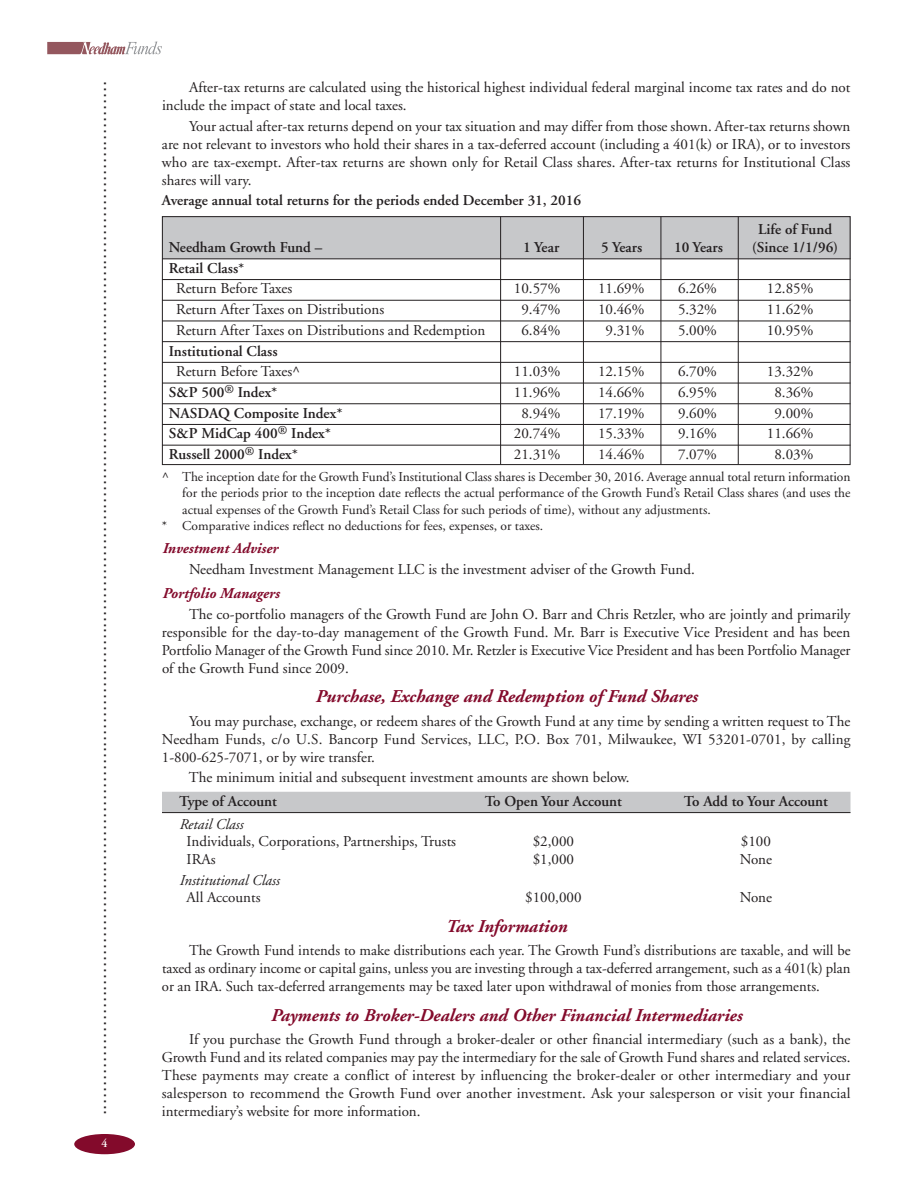
<style>
.page{position:relative;width:918px;height:1188px;background:#fff}
.page>*{position:absolute;margin:0;border:0;box-sizing:border-box;transform-origin:0 0}
.t1{font:18px "Helvetica";color:#231f20;scale:.95 1}
.t2{font:italic 700 18px "Adobe Garamond";color:#830a2b}
.t3{font:15px/18px "Adobe Garamond";color:#231f20;text-align:justify}
.t4{font:600 15px "Adobe Garamond";color:#231f20}
.t5{font:italic 700 15px "Adobe Garamond";color:#830a2b}
.t6{font:italic 15px "Adobe Garamond";color:#231f20}
.t7{font:13.5px "Adobe Garamond";color:#231f20}
.t8{font:600 12px "Adobe Garamond";color:#fff}
</style>
<div class="page">
<div style="left:162px;top:216px;width:688px;height:43px;background:#c7c8ca"></div>
<hr style="left:162px;top:258px;width:688px;height:1px;background:#231f20">
<hr style="left:162px;top:279px;width:688px;height:1px;background:#231f20">
<hr style="left:162px;top:300px;width:688px;height:1px;background:#231f20">
<hr style="left:162px;top:321px;width:688px;height:1px;background:#231f20">
<hr style="left:162px;top:341px;width:688px;height:1px;background:#231f20">
<hr style="left:162px;top:362px;width:688px;height:1px;background:#231f20">
<hr style="left:162px;top:383px;width:688px;height:1px;background:#231f20">
<hr style="left:162px;top:403px;width:688px;height:1px;background:#231f20">
<hr style="left:162px;top:424px;width:688px;height:1px;background:#231f20">
<hr style="left:162px;top:445px;width:688px;height:1px;background:#231f20">
<div style="left:162px;top:792px;width:688px;height:21px;background:#c7c8ca"></div>
<hr style="left:162px;top:812px;width:688px;height:1px;background:#231f20">
<div style="left:74px;top:1134px;width:61px;height:20px;background:#830a2b;border-radius:50%"></div>
<svg style="left:47px;top:41px;width:115px;height:13px"></svg>
<div style="left:162px;top:216px;width:688px;height:249px;border:1px solid #231f20"></div>
<hr style="left:738px;top:217px;width:1px;height:247px;background:#231f20">
<hr style="left:661px;top:217px;width:1px;height:247px;background:#231f20">
<hr style="left:583px;top:217px;width:1px;height:247px;background:#231f20">
<hr style="left:500px;top:217px;width:1px;height:247px;background:#231f20">
<p class="t1" style="left:117px;top:81px;width:1090px;rotate:90deg">..............................................................................................................................................................................</p>
<p class="t8" style="left:102px;top:1138px;width:8px">4</p>
<p class="t3" style="left:162px;top:79px;width:690px;text-indent:27px">After-tax returns are calculated using the historical highest individual federal marginal income tax rates and do not include the impact of state and local taxes.</p>
<p class="t3" style="left:162px;top:118px;width:690px;text-indent:27px">Your actual after-tax returns depend on your tax situation and may differ from those shown. After-tax returns shown are not relevant to investors who hold their shares in a tax-deferred account (including a 401(k) or IRA), or to investors who are tax-exempt. After-tax returns are shown only for Retail Class shares. After-tax returns for Institutional Class shares will vary.</p>
<p class="t4" style="left:162px;top:194px;width:421px">Average annual total returns for the periods ended December 31, 2016</p>
<p class="t4" style="left:758px;top:223px;width:75px">Life of Fund</p>
<p class="t4" style="left:169px;top:241px;width:155px">Needham Growth Fund –</p>
<p class="t4" style="left:523px;top:241px;width:38px">1 Year</p>
<p class="t4" style="left:601px;top:241px;width:43px">5 Years</p>
<p class="t4" style="left:674px;top:241px;width:50px">10 Years</p>
<p class="t4" style="left:752px;top:241px;width:87px">(Since 1/1/96)</p>
<p class="t4" style="left:169px;top:262px;width:77px">Retail Class*</p>
<p class="t3" style="left:176px;top:281px;width:118px">Return Before Taxes</p>
<p class="t3" style="left:514px;top:281px;width:48px">10.57%</p>
<p class="t3" style="left:598px;top:281px;width:48px">11.69%</p>
<p class="t3" style="left:678px;top:281px;width:40px">6.26%</p>
<p class="t3" style="left:767px;top:281px;width:48px">12.85%</p>
<p class="t3" style="left:176px;top:302px;width:209px">Return After Taxes on Distributions</p>
<p class="t3" style="left:521px;top:302px;width:40px">9.47%</p>
<p class="t3" style="left:598px;top:302px;width:48px">10.46%</p>
<p class="t3" style="left:678px;top:302px;width:40px">5.32%</p>
<p class="t3" style="left:767px;top:302px;width:48px">11.62%</p>
<p class="t3" style="left:176px;top:322px;width:311px">Return After Taxes on Distributions and Redemption</p>
<p class="t3" style="left:521px;top:322px;width:40px">6.84%</p>
<p class="t3" style="left:606px;top:322px;width:40px">9.31%</p>
<p class="t3" style="left:678px;top:322px;width:40px">5.00%</p>
<p class="t3" style="left:767px;top:322px;width:48px">10.95%</p>
<p class="t4" style="left:169px;top:345px;width:110px">Institutional Class</p>
<p class="t3" style="left:176px;top:364px;width:125px">Return Before Taxes^</p>
<p class="t3" style="left:514px;top:364px;width:48px">11.03%</p>
<p class="t3" style="left:598px;top:364px;width:48px">12.15%</p>
<p class="t3" style="left:678px;top:364px;width:40px">6.70%</p>
<p class="t3" style="left:767px;top:364px;width:48px">13.32%</p>
<p class="t4" style="left:169px;top:386px;width:110px">S&amp;P 500<sup>®</sup> Index*</p>
<p class="t3" style="left:514px;top:384px;width:48px">11.96%</p>
<p class="t3" style="left:598px;top:384px;width:48px">14.66%</p>
<p class="t3" style="left:678px;top:384px;width:40px">6.95%</p>
<p class="t3" style="left:774px;top:384px;width:40px">8.36%</p>
<p class="t4" style="left:169px;top:407px;width:175px">NASDAQ Composite Index*</p>
<p class="t3" style="left:521px;top:405px;width:40px">8.94%</p>
<p class="t3" style="left:598px;top:405px;width:48px">17.19%</p>
<p class="t3" style="left:678px;top:405px;width:40px">9.60%</p>
<p class="t3" style="left:774px;top:405px;width:40px">9.00%</p>
<p class="t4" style="left:169px;top:428px;width:164px">S&amp;P MidCap 400<sup>®</sup> Index*</p>
<p class="t3" style="left:514px;top:426px;width:48px">20.74%</p>
<p class="t3" style="left:598px;top:426px;width:48px">15.33%</p>
<p class="t3" style="left:678px;top:426px;width:40px">9.16%</p>
<p class="t3" style="left:767px;top:426px;width:48px">11.66%</p>
<p class="t4" style="left:169px;top:448px;width:131px">Russell 2000<sup>®</sup> Index*</p>
<p class="t3" style="left:514px;top:447px;width:48px">21.31%</p>
<p class="t3" style="left:598px;top:447px;width:48px">14.46%</p>
<p class="t3" style="left:678px;top:447px;width:40px">7.07%</p>
<p class="t3" style="left:774px;top:447px;width:40px">8.03%</p>
<p class="t7" style="left:162px;top:471px;width:690px">^ The inception date for the Growth Fund’s Institutional Class shares is December 30, 2016. Average annual total return information</p>
<p class="t7" style="left:182px;top:488px;width:670px">for the periods prior to the inception date reflects the actual performance of the Growth Fund’s Retail Class shares (and uses the</p>
<p class="t7" style="left:182px;top:504px;width:530px">actual expenses of the Growth Fund’s Retail Class for such periods of time), without any adjustments.</p>
<p class="t7" style="left:162px;top:521px;width:383px">* Comparative indices reflect no deductions for fees, expenses, or taxes.</p>
<p class="t5" style="left:162px;top:542px;width:117px">Investment Adviser</p>
<p class="t3" style="left:189px;top:562px;width:507px">Needham Investment Management LLC is the investment adviser of the Growth Fund.</p>
<p class="t5" style="left:162px;top:587px;width:119px">Portfolio Managers</p>
<p class="t3" style="left:162px;top:607px;width:690px;text-indent:27px">The co-portfolio managers of the Growth Fund are John O. Barr and Chris Retzler, who are jointly and primarily responsible for the day-to-day management of the Growth Fund. Mr. Barr is Executive Vice President and has been Portfolio Manager of the Growth Fund since 2010. Mr. Retzler is Executive Vice President and has been Portfolio Manager of the Growth Fund since 2009.</p>
<p class="t2" style="left:315px;top:689px;width:384px">Purchase, Exchange and Redemption of Fund Shares</p>
<p class="t3" style="left:162px;top:713px;width:690px;text-indent:27px">You may purchase, exchange, or redeem shares of the Growth Fund at any time by sending a written request to The Needham Funds, c/o U.S. Bancorp Fund Services, LLC, P.O. Box 701, Milwaukee, WI 53201-0701, by calling 1-800-625-7071, or by wire transfer.</p>
<p class="t3" style="left:189px;top:770px;width:442px">The minimum initial and subsequent investment amounts are shown below.</p>
<p class="t4" style="left:179px;top:795px;width:99px">Type of Account</p>
<p class="t4" style="left:485px;top:795px;width:139px">To Open Your Account</p>
<p class="t4" style="left:684px;top:795px;width:146px">To Add to Your Account</p>
<p class="t6" style="left:179px;top:818px;width:66px">Retail Class</p>
<p class="t3" style="left:187px;top:834px;width:271px">Individuals, Corporations, Partnerships, Trusts</p>
<p class="t3" style="left:533px;top:834px;width:43px">$2,000</p>
<p class="t3" style="left:741px;top:834px;width:31px">$100</p>
<p class="t3" style="left:187px;top:851px;width:30px">IRAs</p>
<p class="t3" style="left:533px;top:851px;width:43px">$1,000</p>
<p class="t3" style="left:740px;top:851px;width:34px">None</p>
<p class="t6" style="left:179px;top:874px;width:102px">Institutional Class</p>
<p class="t3" style="left:187px;top:890px;width:75px">All Accounts</p>
<p class="t3" style="left:525px;top:890px;width:58px">$100,000</p>
<p class="t3" style="left:740px;top:890px;width:34px">None</p>
<p class="t2" style="left:446px;top:919px;width:123px">Tax Information</p>
<p class="t3" style="left:162px;top:943px;width:690px;text-indent:27px">The Growth Fund intends to make distributions each year. The Growth Fund’s distributions are taxable, and will be taxed as ordinary income or capital gains, unless you are investing through a tax-deferred arrangement, such as a 401(k) plan or an IRA. Such tax-deferred arrangements may be taxed later upon withdrawal of monies from those arrangements.</p>
<p class="t2" style="left:270px;top:1008px;width:473px">Payments to Broker-Dealers and Other Financial Intermediaries</p>
<p class="t3" style="left:162px;top:1032px;width:690px;text-indent:27px">If you purchase the Growth Fund through a broker-dealer or other financial intermediary (such as a bank), the Growth Fund and its related companies may pay the intermediary for the sale of Growth Fund shares and related services.<br>These payments may create a conflict of interest by influencing the broker-dealer or other intermediary and your salesperson to recommend the Growth Fund over another investment. Ask your salesperson or visit your financial intermediary’s website for more information.</p>
</div>
